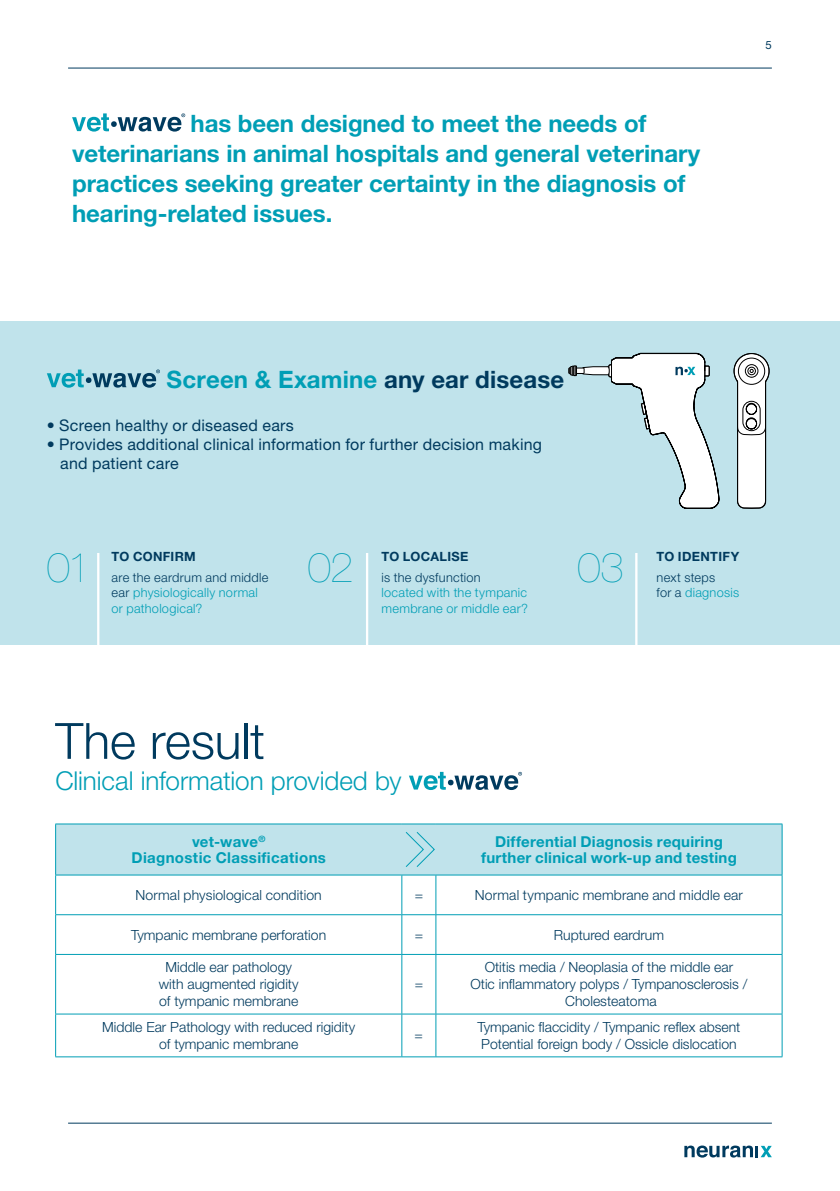
<style>
.page{position:relative;width:840px;height:1191px;background:#fff}
.page>*{position:absolute;margin:0;border:0;box-sizing:border-box;transform-origin:0 0}
.t1{font:300 50px "Helvetica Neue LT Std";letter-spacing:-.005em;color:#003a5e}
.t2{font:200 41.8px "Helvetica Neue LT Std";color:#009eb5}
.t3{font:300 26px "Helvetica Neue LT Std";letter-spacing:-.005em;color:#009eb5}
.t4{font:700 24px/30px "Helvetica Neue LT Std";letter-spacing:-.005em;color:#009eb5}
.t5{font:16px/19.2px "Helvetica Neue LT Std";letter-spacing:.015em;color:#003a5e}
.t6{font:700 15px/16px "Helvetica Neue LT Std";letter-spacing:.015em;color:#009eb5;text-align:center}
.t7{font:300 14px/16.8px "Helvetica Neue LT Std";color:#003a5e;text-align:center}
.t8{font:300 12.8px/15.2px "Helvetica Neue LT Std";letter-spacing:.02em;color:#009eb5}
.t9{font:300 12.8px/15.2px "Helvetica Neue LT Std";letter-spacing:.02em;color:#003a5e}
.t10{font:700 12.8px "Helvetica Neue LT Std";letter-spacing:.025em;color:#003a5e}
.t11{font:11.4px "Helvetica Neue LT Std";color:#003a5e}
.s1{color:#003a5e}
.s2{color:#009eb5}
</style>
<div class="page">
<hr style="left:68px;top:68px;width:703px;height:1px;background:#003a5e">
<hr style="left:68px;top:1122px;width:703px;height:1px;background:#003a5e">
<svg style="left:684px;top:1145px;width:87px;height:12px"></svg>
<div style="left:0;top:321px;width:839px;height:324px;background:#c0e3eb"></div>
<svg style="left:47px;top:369px;width:113px;height:19px"></svg>
<hr style="left:97px;top:553px;width:2px;height:104px;background:#fff">
<hr style="left:366px;top:553px;width:2px;height:104px;background:#fff">
<hr style="left:634px;top:553px;width:3px;height:104px;background:#fff">
<svg style="left:582px;top:353px;width:187px;height:156px"></svg>
<svg style="left:568px;top:368px;width:15px;height:5px"></svg>
<div style="left:568px;top:368px;width:16px;height:6px;border:1px solid #000"></div>
<div style="left:569px;top:367px;width:7px;height:7px;border:1px solid #000"></div>
<svg style="left:570px;top:365px;width:6px;height:11px"></svg>
<svg style="left:409px;top:772px;width:112px;height:18px"></svg>
<hr style="left:55px;top:823px;width:346px;height:1px;background:#009eb5">
<hr style="left:401px;top:823px;width:34px;height:1px;background:#009eb5">
<hr style="left:435px;top:823px;width:347px;height:1px;background:#009eb5">
<hr style="left:781px;top:824px;width:1px;height:50px;background:#009eb5">
<hr style="left:55px;top:874px;width:346px;height:1px;background:#009eb5">
<hr style="left:55px;top:875px;width:1px;height:39px;background:#009eb5">
<hr style="left:401px;top:875px;width:1px;height:39px;background:#009eb5">
<hr style="left:435px;top:874px;width:347px;height:1px;background:#009eb5">
<hr style="left:435px;top:875px;width:1px;height:39px;background:#009eb5">
<hr style="left:781px;top:875px;width:1px;height:39px;background:#009eb5">
<hr style="left:55px;top:914px;width:346px;height:1px;background:#009eb5">
<hr style="left:55px;top:915px;width:1px;height:39px;background:#009eb5">
<hr style="left:401px;top:914px;width:34px;height:1px;background:#009eb5">
<hr style="left:401px;top:915px;width:1px;height:39px;background:#009eb5">
<hr style="left:435px;top:914px;width:347px;height:1px;background:#009eb5">
<hr style="left:435px;top:915px;width:1px;height:39px;background:#009eb5">
<hr style="left:781px;top:915px;width:1px;height:39px;background:#009eb5">
<hr style="left:55px;top:954px;width:346px;height:1px;background:#009eb5">
<hr style="left:55px;top:954px;width:1px;height:59px;background:#009eb5">
<hr style="left:401px;top:954px;width:34px;height:1px;background:#009eb5">
<hr style="left:401px;top:954px;width:1px;height:59px;background:#009eb5">
<hr style="left:435px;top:954px;width:347px;height:1px;background:#009eb5">
<hr style="left:435px;top:954px;width:1px;height:59px;background:#009eb5">
<hr style="left:781px;top:954px;width:1px;height:59px;background:#009eb5">
<hr style="left:55px;top:1013px;width:346px;height:1px;background:#009eb5">
<hr style="left:55px;top:1014px;width:1px;height:42px;background:#009eb5">
<hr style="left:401px;top:1013px;width:34px;height:1px;background:#009eb5">
<hr style="left:401px;top:1014px;width:1px;height:42px;background:#009eb5">
<hr style="left:435px;top:1013px;width:347px;height:1px;background:#009eb5">
<hr style="left:435px;top:1014px;width:1px;height:42px;background:#009eb5">
<hr style="left:781px;top:1014px;width:1px;height:42px;background:#009eb5">
<hr style="left:55px;top:1056px;width:346px;height:1px;background:#009eb5">
<hr style="left:401px;top:1056px;width:34px;height:1px;background:#009eb5">
<hr style="left:435px;top:1056px;width:347px;height:1px;background:#009eb5">
<hr style="left:55px;top:824px;width:1px;height:50px;background:#009eb5">
<div style="left:56px;top:824px;width:725px;height:51px;background:#c0e3eb"></div>
<svg style="left:72px;top:113px;width:113px;height:19px"></svg>
<h3 class="t4" style="left:72px;top:108px;width:629px;text-indent:118px">has been designed to meet the needs of veterinarians in animal hospitals and general veterinary practices seeking greater certainty in the diagnosis of hearing-related issues.</h3>
<p class="t11" style="left:765px;top:38px;width:8px">5</p>
<h3 class="t4" style="left:166px;top:363px;width:399px">Screen &amp; Examine <span class="s1">any ear disease</span></h3>
<p class="t5" style="left:47px;top:415px;width:248px">• Screen healthy or diseased ears</p>
<p class="t5" style="left:60px;top:434px;width:483px;text-indent:-13px">• Provides additional clinical information for further decision making and patient care</p>
<h2 class="t2" style="left:47px;top:543px;width:46px">01</h2>
<p class="t10" style="left:111px;top:549px;width:86px">TO CONFIRM</p>
<p class="t8" style="left:111px;top:569px;width:158px"><span class="s1">are the eardrum and middle ear</span> physiologically normal or pathological?</p>
<h2 class="t2" style="left:308px;top:543px;width:47px">02</h2>
<p class="t10" style="left:381px;top:549px;width:88px">TO LOCALISE</p>
<p class="t9" style="left:381px;top:569px;width:101px">is the dysfunction</p>
<p class="t8" style="left:381px;top:585px;width:148px">located with the tympanic membrane or middle ear?</p>
<h2 class="t2" style="left:577px;top:543px;width:48px">03</h2>
<p class="t10" style="left:656px;top:549px;width:84px">TO IDENTIFY</p>
<p class="t9" style="left:656px;top:569px;width:84px">next steps<br>for a <span class="s2">diagnosis</span></p>
<h1 class="t1" style="left:55px;top:710px;width:211px">The result</h1>
<h3 class="t3" style="left:55px;top:765px;width:347px">Clinical information provided by</h3>
<p class="t6" style="left:131px;top:833px;width:196px">vet-wave<sup>®<br></sup>Diagnostic Classifications</p>
<p class="t6" style="left:481px;top:833px;width:257px">Differential Diagnosis requiring further clinical work-up and testing</p>
<p class="t7" style="left:135px;top:886px;width:187px">Normal physiological condition</p>
<p class="t7" style="left:414px;top:886px;width:10px">=</p>
<p class="t7" style="left:474px;top:886px;width:269px">Normal tympanic membrane and middle ear</p>
<p class="t7" style="left:131px;top:926px;width:196px">Tympanic membrane perforation</p>
<p class="t7" style="left:414px;top:926px;width:10px">=</p>
<p class="t7" style="left:553px;top:926px;width:112px">Ruptured eardrum</p>
<p class="t7" style="left:159px;top:958px;width:141px">Middle ear pathology with augmented rigidity of tympanic membrane</p>
<p class="t7" style="left:470px;top:958px;width:278px">Otitis media / Neoplasia of the middle ear<br>Otic inflammatory polyps / Tympanosclerosis /<br>Cholesteatoma</p>
<p class="t7" style="left:414px;top:975px;width:10px">=</p>
<p class="t7" style="left:102px;top:1018px;width:254px">Middle Ear Pathology with reduced rigidity of tympanic membrane</p>
<p class="t7" style="left:414px;top:1026px;width:10px">=</p>
<p class="t7" style="left:477px;top:1018px;width:264px;text-align:left">Tympanic flaccidity / Tympanic reflex absent<br>Potential foreign body / Ossicle dislocation</p>
</div>
